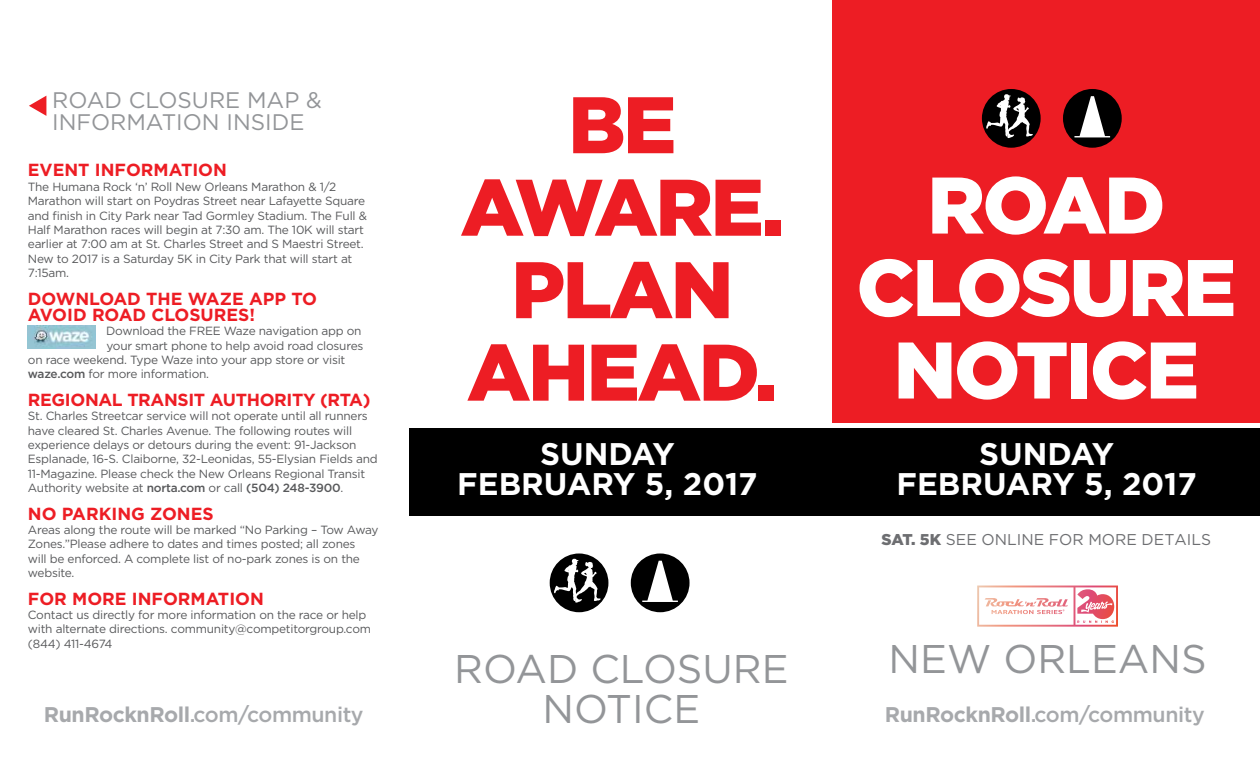
<style>
.page{position:relative;width:1260px;height:765px;background:#fff}
.page>*{position:absolute;margin:0;border:0;box-sizing:border-box;transform-origin:0 0}
.t1{font:900 80px/82.5px "Gotham";letter-spacing:-.03em;color:#ed1d24;text-align:center}
.t2{font:900 80px/82.5px "Gotham";letter-spacing:-.03em;color:#fff;text-align:center}
.t3{font:40px/40px "Gotham";color:#939598;text-align:center}
.t4{font:700 31.25px/30px "Gotham";color:#fff;text-align:center}
.t5{font:22.5px/22.5px "Gotham";color:#939598}
.t6{font:500 21.25px "Gotham";letter-spacing:-.02em;color:#a7a9ac}
.t7{font:700 17.5px/16.2px "Gotham";color:#ed1d24}
.t8{font:700 17.5px "Gotham";letter-spacing:-.02em;color:#ed1d24}
.t9{font:15.62px "Gotham";color:#6d6e71}
.t10{font:11.88px/14.4px "Gotham";letter-spacing:-.02em;color:#58595b}
.s1{font-weight:500}
.s2{font-weight:900}
.s3{font-weight:700}
</style>
<div class="page">
<div style="left:832px;top:0;width:428px;height:422px;background:#ed1d24"></div>
<div style="left:832px;top:428px;width:428px;height:88px;background:#000"></div>
<div style="left:410px;top:428px;width:430px;height:88px;background:#000"></div>
<svg style="left:977px;top:586px;width:141px;height:41px"></svg>
<div style="left:550px;top:553px;width:58px;height:59px;background:#000;border-radius:50%"></div>
<div style="left:631px;top:553px;width:59px;height:59px;background:#000;border-radius:50%"></div>
<svg style="left:554px;top:559px;width:47px;height:44px"></svg>
<div style="left:982px;top:89px;width:59px;height:59px;background:#000;border-radius:50%"></div>
<div style="left:1063px;top:89px;width:59px;height:59px;background:#000;border-radius:50%"></div>
<svg style="left:986px;top:94px;width:47px;height:44px"></svg>
<svg style="left:1074px;top:96px;width:36px;height:41px"></svg>
<svg style="left:642px;top:561px;width:36px;height:41px"></svg>
<img style="left:28px;top:326px;width:67px;height:23px">
<svg style="left:29px;top:96px;width:17px;height:20px"></svg>
<h3 class="t5" style="left:52px;top:88px;width:271px">ROAD CLOSURE MAP &amp;<br>INFORMATION INSIDE</h3>
<h1 class="t1" style="left:460px;top:82px;width:325px">BE<br>AWARE.<br>PLAN<br>AHEAD.</h1>
<h3 class="t7" style="left:28px;top:162px;width:201px">EVENT INFORMATION</h3>
<p class="t10" style="left:28px;top:179px;width:341px">The Humana Rock ‘n’ Roll New Orleans Marathon &amp; 1/2<br>Marathon will start on Poydras Street near Lafayette Square and finish in City Park near Tad Gormley Stadium. The Full &amp; Half Marathon races will begin at 7:30 am. The 10K will start earlier at 7:00 am at St. Charles Street and S Maestri Street.<br>New to 2017 is a Saturday 5K in City Park that will start at 7:15am.</p>
<h3 class="t7" style="left:28px;top:290px;width:291px">DOWNLOAD THE WAZE APP TO<br>AVOID ROAD CLOSURES!</h3>
<p class="t10" style="left:106px;top:324px;width:257px">Download the FREE Waze navigation app on</p>
<p class="t10" style="left:106px;top:338px;width:258px">your smart phone to help avoid road closures</p>
<p class="t10" style="left:28px;top:352px;width:319px">on race weekend. Type Waze into your app store or visit</p>
<p class="t10" style="left:28px;top:367px;width:183px"><span class="s1">waze.com</span> for more information.</p>
<h3 class="t8" style="left:28px;top:390px;width:344px">REGIONAL TRANSIT AUTHORITY (RTA)</h3>
<p class="t10" style="left:28px;top:409px;width:351px">St. Charles Streetcar service will not operate until all runners have cleared St. Charles Avenue. The following routes will experience delays or detours during the event: 91-Jackson Esplanade, 16-S. Claiborne, 32-Leonidas, 55-Elysian Fields and 11-Magazine. Please check the New Orleans Regional Transit Authority website at <span class="s1">norta.com</span> or call <span class="s1">(504) 248-3900</span>.</p>
<h3 class="t7" style="left:28px;top:505px;width:187px">NO PARKING ZONES</h3>
<p class="t10" style="left:28px;top:522px;width:352px">Areas along the route will be marked “No Parking – Tow Away Zones.”Please adhere to dates and times posted; all zones<br>will be enforced. A complete list of no-park zones is on the website.</p>
<h3 class="t7" style="left:28px;top:590px;width:238px">FOR MORE INFORMATION</h3>
<p class="t10" style="left:28px;top:607px;width:345px">Contact us directly for more information on the race or help with alternate directions. community@competitorgroup.com (844) 411-4674</p>
<h1 class="t2" style="left:856px;top:162px;width:381px">ROAD<br>CLOSURE<br>NOTICE</h1>
<h3 class="t4" style="left:457px;top:438px;width:302px">SUNDAY<br>FEBRUARY 5, 2017</h3>
<h3 class="t4" style="left:897px;top:438px;width:302px">SUNDAY<br>FEBRUARY 5, 2017</h3>
<h3 class="t9" style="left:881px;top:531px;width:331px"><span class="s2">SAT. 5K</span> SEE ONLINE FOR MORE DETAILS</h3>
<h2 class="t3" style="left:454px;top:648px;width:336px">ROAD CLOSURE<br>NOTICE</h2>
<h2 class="t3" style="left:889px;top:638px;width:319px">NEW ORLEANS</h2>
<h3 class="t6" style="left:44px;top:702px;width:321px"><span class="s3">RunRocknRoll</span>.com/community</h3>
<h3 class="t6" style="left:885px;top:702px;width:321px"><span class="s3">RunRocknRoll</span>.com/community</h3>
</div>
